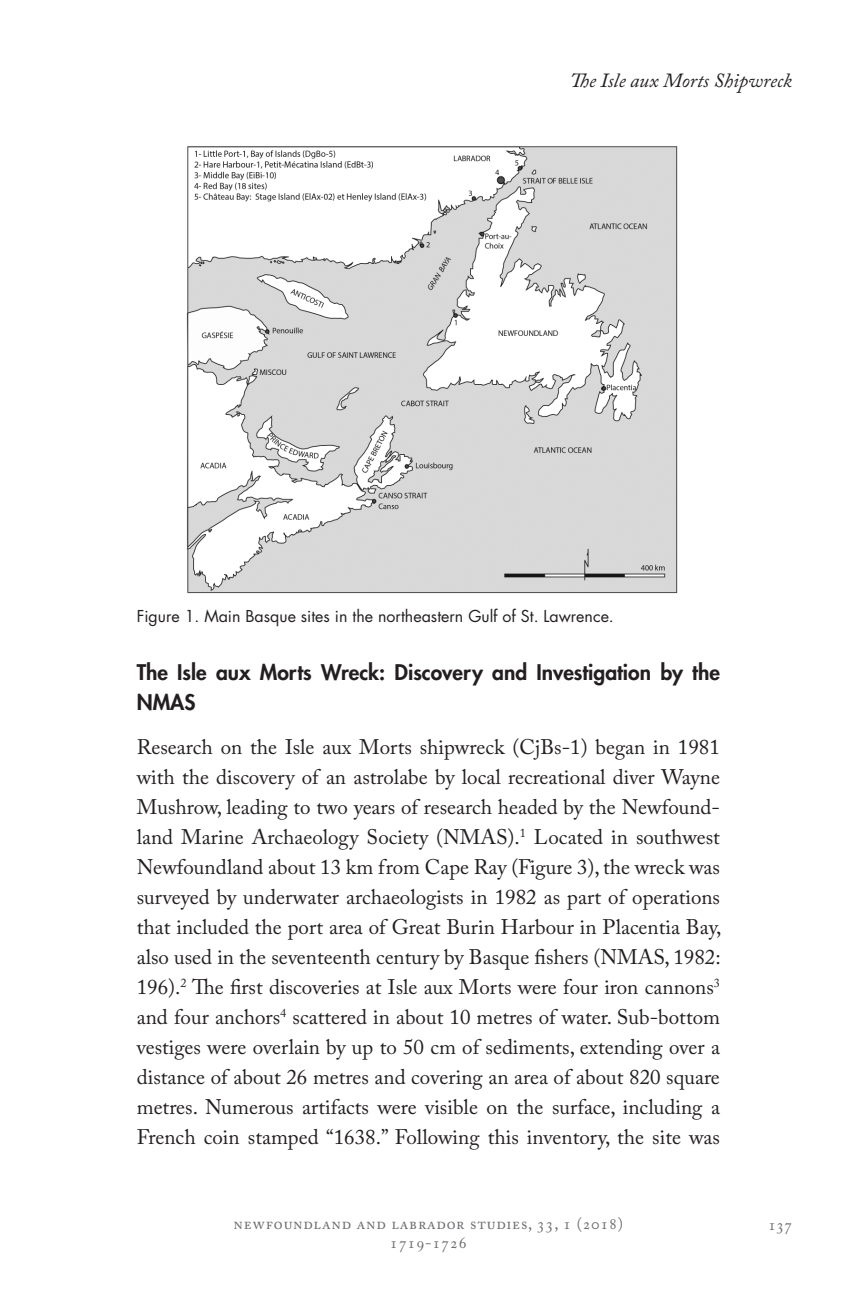
<style>
.page{position:relative;width:864px;height:1296px;background:#fff}
.page>*{position:absolute;margin:0;border:0;box-sizing:border-box;transform-origin:0 0}
.t1{font:21px/30px "Adobe Caslon Pro";color:#231f20;text-align:justify}
.t2{font:800 21px/30px "Futura";color:#231f20}
.t3{font:italic 20px "Adobe Caslon Pro";color:#231f20}
.t4{font:16px "Futura";color:#231f20}
.t5{font:16px/19.2px "Adobe Caslon Pro";letter-spacing:.05em;color:#6c6d70;text-align:center}
</style>
<div class="page">
<img style="left:186px;top:146px;width:492px;height:448px">
<p class="t3" style="left:570px;top:68px;width:224px">The Isle aux Morts Shipwreck</p>
<p class="t4" style="left:137px;top:605px;width:479px">Figure 1. Main Basque sites in the northeastern Gulf of St. Lawrence.</p>
<p class="t2" style="left:137px;top:657px;width:585px">The Isle aux Morts Wreck: Discovery and Investigation by the<br>NMAS</p>
<p class="t1" style="left:137px;top:732px;width:586px">Research on the Isle aux Morts shipwreck (CjBs-1) began in 1981 with the discovery of an astrolabe by local recreational diver Wayne Mushrow, leading to two years of research headed by the Newfound&shy;land Marine Archaeology Society (NMAS).<sup>1</sup> Located in southwest Newfoundland about 13 km from Cape Ray (Figure 3), the wreck was surveyed by underwater archaeologists in 1982 as part of operations that included the port area of Great Burin Harbour in Placentia Bay, also used in the seventeenth century by Basque fishers (NMAS, 1982:<br>196).<sup>2</sup> The first discoveries at Isle aux Morts were four iron cannons<sup>3 </sup>and four anchors<sup>4</sup> scattered in about 10 metres of water. Sub-bottom vestiges were overlain by up to 50 cm of sediments, extending over a distance of about 26 metres and covering an area of about 820 square metres. Numerous artifacts were visible on the surface, including a French coin stamped “1638.” Following this inventory, the site was</p>
<p class="t5" style="left:234px;top:1214px;width:391px">newfoundland and labrador studies, 33, 1 (2018)<br>1719-1726</p>
<p class="t5" style="left:768px;top:1215px;width:25px">137</p>
</div>
